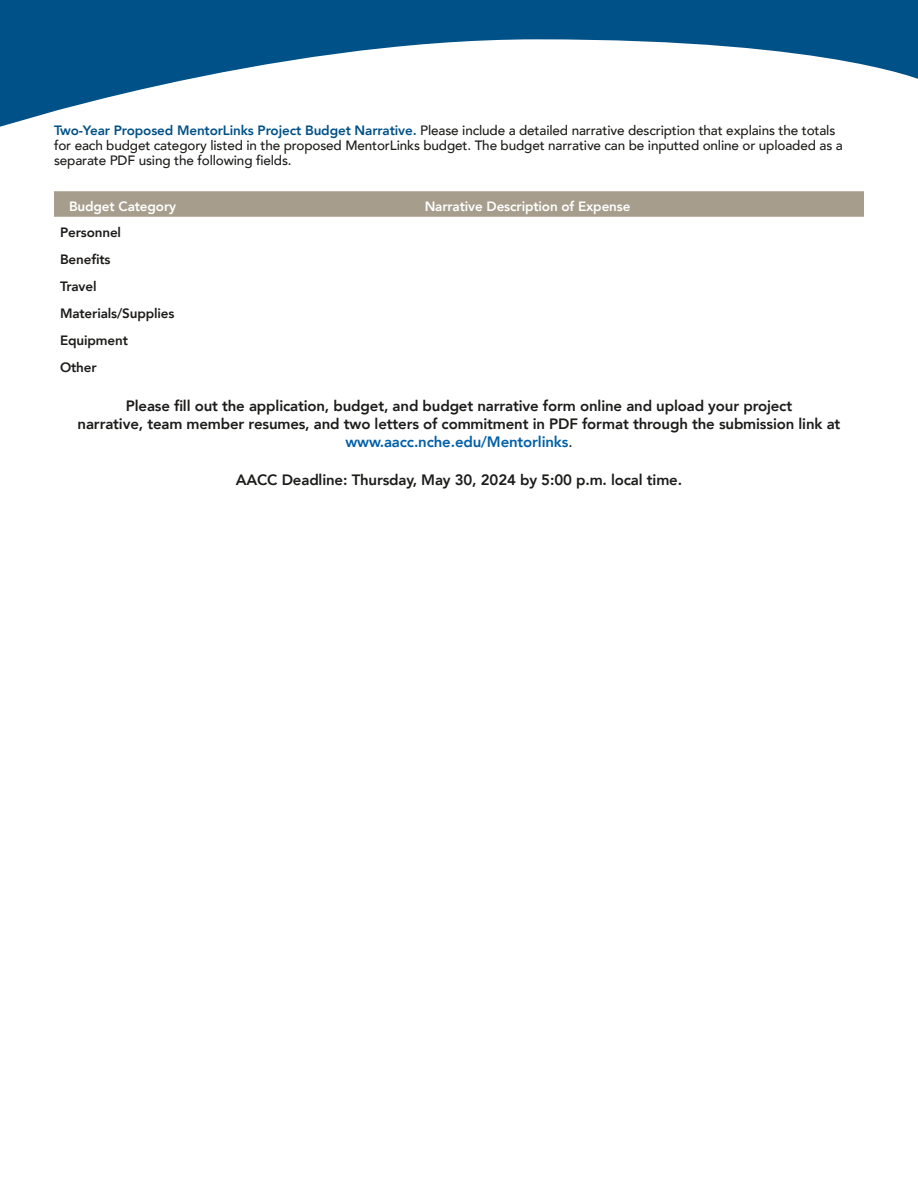
<style>
.page{position:relative;width:918px;height:1188px;background:#fff}
.page>*{position:absolute;margin:0;border:0;box-sizing:border-box;transform-origin:0 0}
.t1{font:800 15px/18px "Avenir";letter-spacing:-.01em;color:#1d1c1a;text-align:center}
.t2{font:500 13.5px/15px "Avenir";letter-spacing:-.01em;color:#1d1c1a}
.t3{font:800 13.5px/27px "Avenir";letter-spacing:-.01em;color:#1d1c1a}
.t4{font:800 13.5px "Avenir";letter-spacing:-.01em;color:#fff}
.s1{font-weight:800;color:#005188}
.s2{color:#005fa8}
.s3{font-weight:500}
</style>
<div class="page">
<svg style="left:0;top:0;width:918px;height:127px"></svg>
<svg style="left:54px;top:191px;width:810px;height:26px;background:#a79e8e"></svg>
<p class="t2" style="left:54px;top:122px;width:790px"><span class="s1">Two-Year Proposed MentorLinks Project Budget Narrative.</span> Please include a detailed narrative description that explains the totals for each budget category listed in the proposed MentorLinks budget. The budget narrative can be inputted online or uploaded as a separate PDF using the following fields.</p>
<p class="t4" style="left:69px;top:196px;width:109px">Budget Category</p>
<p class="t4" style="left:425px;top:196px;width:207px">Narrative Description of Expense</p>
<p class="t3" style="left:60px;top:219px;width:116px">Personnel<br>Benefits<br>Travel<br>Materials/Supplies<br>Equipment<br>Other</p>
<p class="t1" style="left:78px;top:397px;width:764px">Please fill out the application, budget, and budget narrative form online and upload your project<br>narrative, team member resumes, and two letters of commitment in PDF format through the submission link at <span class="s2">www.aacc.nche.edu/Mentorlinks</span><span class="s3">.</span></p>
<p class="t1" style="left:236px;top:471px;width:448px">AACC Deadline: Thursday, May 30, 2024 by 5:00 p.m. local time.</p>
</div>
